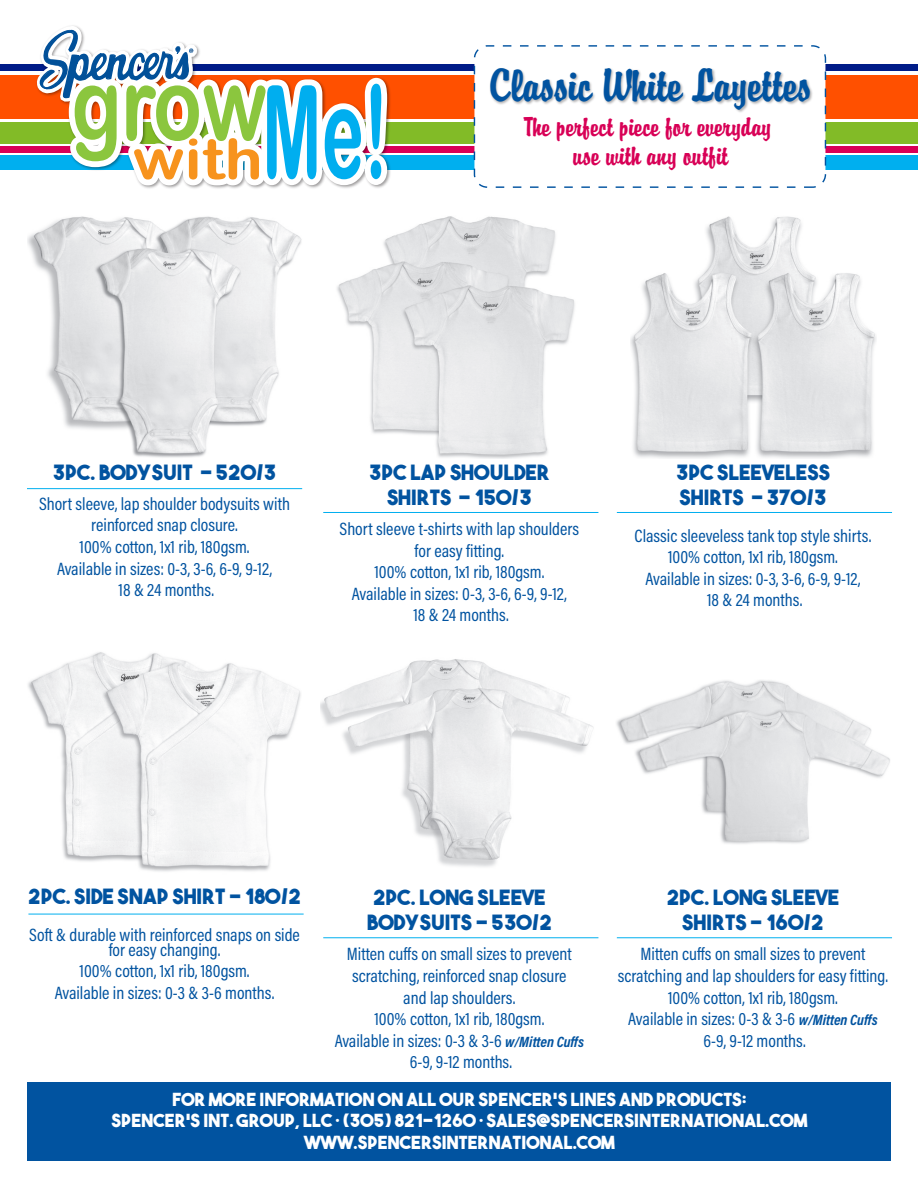
<style>
.page{position:relative;width:918px;height:1188px;background:#fff}
.page>*{position:absolute;margin:0;border:0;box-sizing:border-box;transform-origin:0 0}
.t1{font:40.5px "Brisk Extended Normal";color:#0153a0}
.t2{font:24px/28.8px "Brisk Extended Normal";color:#d80056;text-align:center}
.t3{font:21px "The Bold Font";color:#0153a0}
.t4{font:18px/21.6px "Acumin Pro Cond";color:#0153a0;text-align:center}
.t5{font:18px "The Bold Font";color:#fff}
.s1{font-weight:700;font-style:italic;font-size:15px}
</style>
<div class="page">
<div style="left:0;top:75px;width:918px;height:44px;background:#ff5000"></div>
<div style="left:0;top:122px;width:918px;height:22px;background:#82bb27"></div>
<div style="left:0;top:146px;width:918px;height:7px;background:#d80056"></div>
<div style="left:0;top:155px;width:918px;height:15px;background:#00afef"></div>
<div style="left:0;top:64px;width:918px;height:7px;background:#001c88"></div>
<svg style="left:37px;top:25px;width:354px;height:164px"></svg>
<div style="left:474px;top:46px;width:351px;height:141px;background:#fff;border-radius:13px"></div>
<div style="left:474px;top:45px;width:352px;height:143px;border:1px dashed #0153a0;border-radius:13px"></div>
<img style="left:490px;top:68px;width:323px;height:44px">
<img style="left:27px;top:216px;width:275px;height:242px">
<hr style="left:27px;top:488px;width:275px;height:1px;background:#00afef">
<img style="left:337px;top:216px;width:238px;height:242px">
<img style="left:630px;top:216px;width:246px;height:242px">
<img style="left:28px;top:652px;width:273px;height:220px">
<img style="left:321px;top:659px;width:273px;height:208px">
<img style="left:616px;top:680px;width:274px;height:164px">
<hr style="left:323px;top:512px;width:275px;height:1px;background:#00afef">
<hr style="left:617px;top:512px;width:275px;height:1px;background:#00afef">
<hr style="left:28px;top:914px;width:276px;height:1px;background:#00afef">
<hr style="left:323px;top:937px;width:275px;height:1px;background:#00afef">
<hr style="left:617px;top:937px;width:275px;height:1px;background:#00afef">
<div style="left:27px;top:1082px;width:864px;height:79px;background:#0153a0"></div>
<p class="t1" style="left:490px;top:60px;width:324px">Classic White Layettes</p>
<p class="t2" style="left:524px;top:113px;width:249px">The perfect piece for everyday use with any outfit</p>
<p class="t3" style="left:53px;top:459px;width:225px">3PC. BODYSUIT - 520/3</p>
<p class="t4" style="left:39px;top:492px;width:253px">Short sleeve, lap shoulder bodysuits with reinforced snap closure.</p>
<p class="t4" style="left:80px;top:536px;width:171px">100% cotton, 1x1 rib, 180gsm.</p>
<p class="t4" style="left:57px;top:557px;width:217px">Available in sizes: 0-3, 3-6, 6-9, 9-12,</p>
<p class="t4" style="left:119px;top:579px;width:97px">18 &amp; 24 months.</p>
<p class="t3" style="left:369px;top:459px;width:182px">3PC LAP SHOULDER</p>
<p class="t3" style="left:387px;top:484px;width:146px">SHIRTS - 150/3</p>
<p class="t4" style="left:340px;top:518px;width:241px">Short sleeve t-shirts with lap shoulders</p>
<p class="t4" style="left:415px;top:539px;width:91px">for easy fitting.</p>
<p class="t4" style="left:374px;top:561px;width:171px">100% cotton, 1x1 rib, 180gsm.</p>
<p class="t4" style="left:352px;top:582px;width:217px">Available in sizes: 0-3, 3-6, 6-9, 9-12,</p>
<p class="t4" style="left:413px;top:604px;width:97px">18 &amp; 24 months.</p>
<p class="t3" style="left:676px;top:459px;width:155px">3PC SLEEVELESS</p>
<p class="t3" style="left:679px;top:484px;width:149px">SHIRTS - 370/3</p>
<p class="t4" style="left:635px;top:524px;width:238px">Classic sleeveless tank top style shirts.</p>
<p class="t4" style="left:668px;top:546px;width:171px">100% cotton, 1x1 rib, 180gsm.</p>
<p class="t4" style="left:645px;top:567px;width:217px">Available in sizes: 0-3, 3-6, 6-9, 9-12,</p>
<p class="t4" style="left:707px;top:589px;width:97px">18 &amp; 24 months.</p>
<p class="t3" style="left:28px;top:883px;width:274px">2PC. SIDE SNAP SHIRT - 180/2</p>
<p class="t4" style="left:29px;top:926px;width:272px;line-height:15px">Soft &amp; durable with reinforced snaps on side for easy changing.</p>
<p class="t4" style="left:80px;top:960px;width:171px">100% cotton, 1x1 rib, 180gsm.</p>
<p class="t4" style="left:55px;top:981px;width:221px">Available in sizes: 0-3 &amp; 3-6 months.</p>
<p class="t3" style="left:373px;top:884px;width:174px">2PC. LONG SLEEVE</p>
<p class="t3" style="left:367px;top:909px;width:187px">BODYSUITS - 530/2</p>
<p class="t4" style="left:347px;top:943px;width:226px;text-align:left">Mitten cuffs on small sizes to prevent scratching, reinforced snap closure</p>
<p class="t4" style="left:403px;top:986px;width:114px">and lap shoulders.</p>
<p class="t4" style="left:374px;top:1008px;width:171px">100% cotton, 1x1 rib, 180gsm.</p>
<p class="t4" style="left:335px;top:1029px;width:251px">Available in sizes: 0-3 &amp; 3-6 <span class="s1">w/Mitten Cuffs</span></p>
<p class="t4" style="left:410px;top:1051px;width:104px">6-9, 9-12 months.</p>
<p class="t3" style="left:667px;top:884px;width:174px">2PC. LONG SLEEVE</p>
<p class="t3" style="left:682px;top:909px;width:143px">SHIRTS - 160/2</p>
<p class="t4" style="left:618px;top:943px;width:272px">Mitten cuffs on small sizes to prevent scratching and lap shoulders for easy fitting.</p>
<p class="t4" style="left:668px;top:986px;width:171px">100% cotton, 1x1 rib, 180gsm.</p>
<p class="t4" style="left:628px;top:1008px;width:251px">Available in sizes: 0-3 &amp; 3-6 <span class="s1">w/Mitten Cuffs</span></p>
<p class="t4" style="left:704px;top:1029px;width:104px">6-9, 9-12 months.</p>
<p class="t5" style="left:172px;top:1088px;width:576px">FOR MORE INFORMATION ON ALL OUR SPENCER’S LINES AND PRODUCTS:</p>
<p class="t5" style="left:112px;top:1109px;width:698px">SPENCER’S INT. GROUP, LLC • (305) 821-1260 • SALES@SPENCERSINTERNATIONAL.COM</p>
<p class="t5" style="left:304px;top:1131px;width:312px">WWW.SPENCERSINTERNATIONAL.COM</p>
</div>
